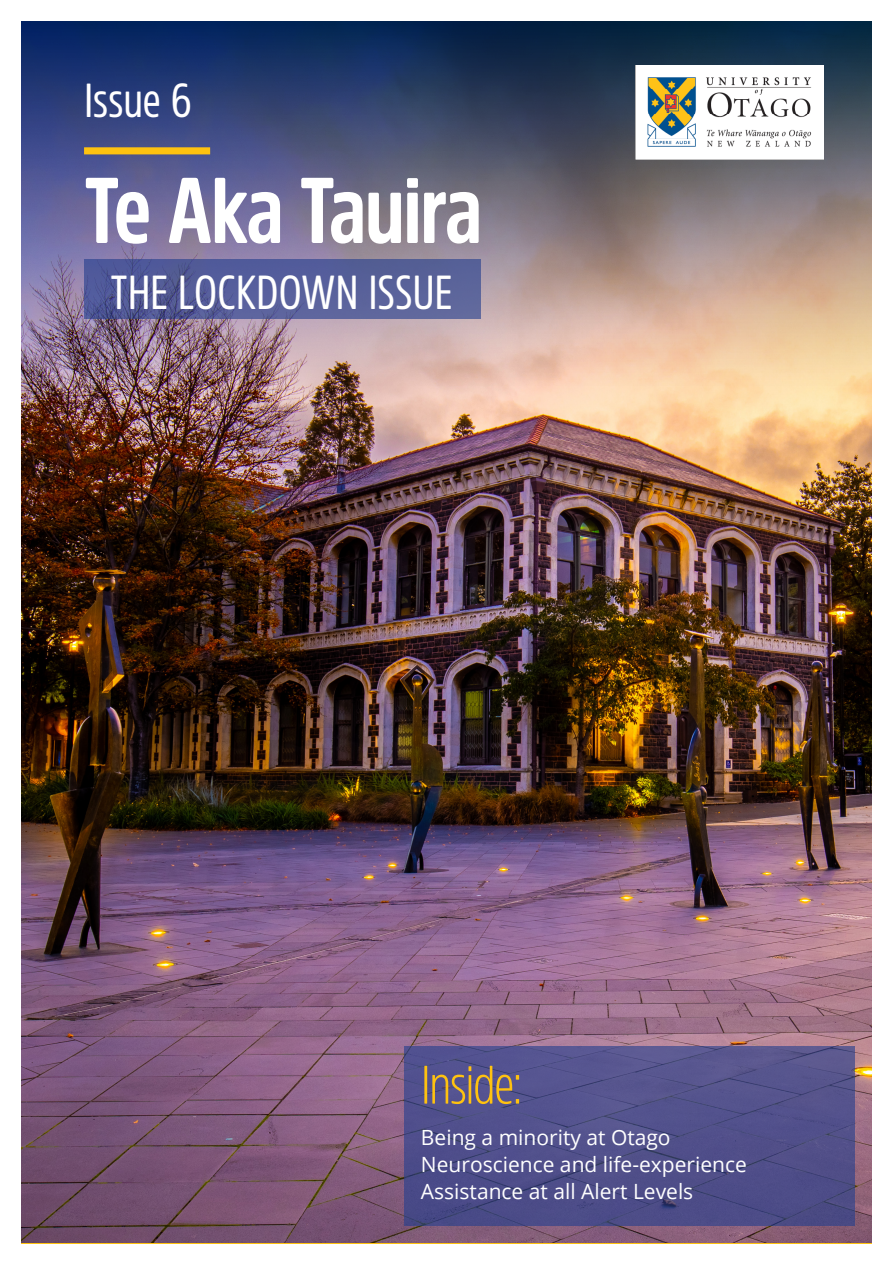
<style>
.page{position:relative;width:893px;height:1263px;background:#fff}
.page>*{position:absolute;margin:0;border:0;box-sizing:border-box;transform-origin:0 0}
.t1{font:700 92.4px "Amsi Pro Cond";letter-spacing:-.015em;color:#fff}
.t2{font:300 54px "Amsi Pro Cond";letter-spacing:-.015em;color:#fec210}
.Subhead{font:47.55px "Amsi Pro Cond";letter-spacing:.005em;color:#fff}
.t3{font:21px "Open Sans";color:#fff}
</style>
<div class="page">
<svg style="left:21px;top:1242px;width:851px;height:1px"></svg>
<img style="left:21px;top:387px;width:851px;height:855px">
<img style="left:21px;top:21px;width:851px;height:366px">
<div style="left:84px;top:147px;width:126px;height:7px;background:#fec210"></div>
<svg style="left:404px;top:1046px;width:451px;height:180px;background:#504f8a"></svg>
<img style="left:636px;top:65px;width:188px;height:95px">
<svg style="left:84px;top:260px;width:396px;height:59px;background:#555d98"></svg>
<p class="Subhead" style="left:84px;top:68px;width:109px">Issue 6</p>
<p class="t1" style="left:84px;top:147px;width:400px">Te Aka Tauira</p>
<p class="Subhead" style="left:111px;top:260px;width:344px">THE LOCKDOWN ISSUE</p>
<p class="t2" style="left:421px;top:1047px;width:103px">Inside:</p>
<p class="t3" style="left:421px;top:1123px;width:251px">Being a minority at Otago</p>
<p class="t3" style="left:421px;top:1150px;width:327px">Neuroscience and life-experience</p>
<p class="t3" style="left:421px;top:1177px;width:274px">Assistance at all Alert Levels</p>
</div>
